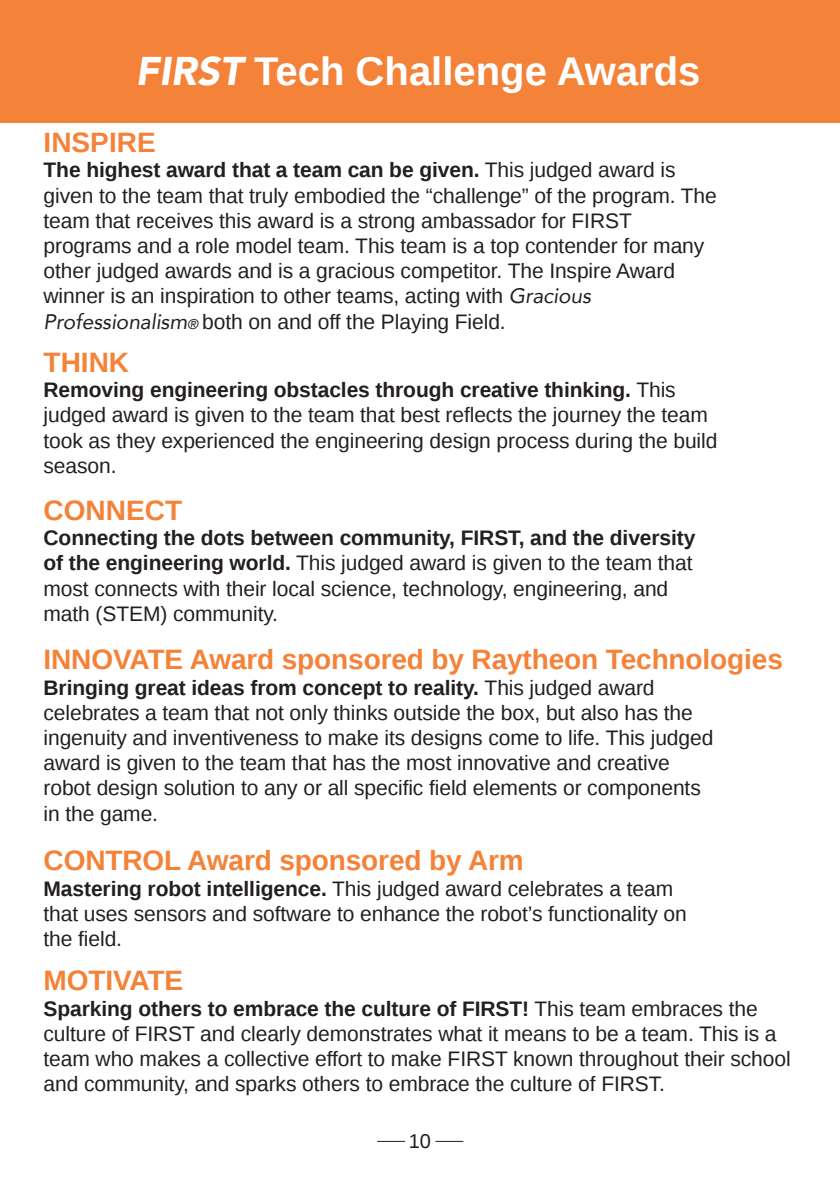
<style>
.page{position:relative;width:840px;height:1191px;background:#fff}
.page>*{position:absolute;margin:0;border:0;box-sizing:border-box;transform-origin:0 0}
.t1{font:700 40px "Ascender Sans W01";color:#fff}
.t2{font:700 28px "Ascender Sans W01";letter-spacing:-.005em;color:#f48238}
.t3{font:21px/25.2px "Ascender Sans W01";letter-spacing:-.005em;color:#231f20}
.t4{font:700 21px "Ascender Sans W01";letter-spacing:-.005em;color:#231f20}
.t5{font:20px "Ascender Sans W01";color:#231f20}
.s1{font-family:"Avenir";font-weight:900;font-style:italic}
.s2{font-weight:400}
.s3{font-family:"Avenir";font-style:italic}
.s4{font-family:"Avenir";font-style:italic;font-size:14px}
.s5{font-weight:700}
</style>
<div class="page">
<div style="left:0;top:0;width:839px;height:122px;background:#f48238"></div>
<svg style="left:377px;top:1140px;width:28px;height:1px"></svg>
<svg style="left:435px;top:1140px;width:28px;height:1px"></svg>
<p class="t1" style="left:135px;top:49px;width:566px"><span class="s1">FIRST</span> Tech Challenge Awards</p>
<p class="t2" style="left:44px;top:127px;width:114px">INSPIRE</p>
<p class="t4" style="left:44px;top:158px;width:633px">The highest award that a team can be given. <span class="s2">This judged award is</span></p>
<p class="t3" style="left:44px;top:183px;width:674px">given to the team that truly embodied the “challenge” of the program. The</p>
<p class="t3" style="left:44px;top:208px;width:589px">team that receives this award is a strong ambassador for FIRST</p>
<p class="t3" style="left:44px;top:233px;width:662px">programs and a role model team. This team is a top contender for many</p>
<p class="t3" style="left:44px;top:259px;width:632px">other judged awards and is a gracious competitor. The Inspire Award</p>
<p class="t3" style="left:44px;top:284px;width:548px">winner is an inspiration to other teams, acting with <span class="s3">Gracious</span></p>
<p class="t3" style="left:44px;top:309px;width:463px"><span class="s3">Professionalism</span><span class="s4">®</span> both on and off the Playing Field.</p>
<p class="t2" style="left:44px;top:347px;width:87px">THINK</p>
<p class="t4" style="left:44px;top:378px;width:633px">Removing engineering obstacles through creative thinking. <span class="s2">This</span></p>
<p class="t3" style="left:44px;top:403px;width:665px">judged award is given to the team that best reflects the journey the team</p>
<p class="t3" style="left:44px;top:428px;width:675px">took as they experienced the engineering design process during the build</p>
<p class="t3" style="left:44px;top:453px;width:74px">season.</p>
<p class="t2" style="left:44px;top:495px;width:140px">CONNECT</p>
<p class="t4" style="left:44px;top:526px;width:653px">Connecting the dots between community, FIRST, and the diversity</p>
<p class="t3" style="left:44px;top:551px;width:650px"><span class="s5">of the engineering world.</span> This judged award is given to the team that</p>
<p class="t3" style="left:44px;top:576px;width:626px">most connects with their local science, technology, engineering, and</p>
<p class="t3" style="left:44px;top:601px;width:236px">math (STEM) community.</p>
<p class="t2" style="left:44px;top:644px;width:740px">INNOVATE Award sponsored by Raytheon Technologies</p>
<p class="t4" style="left:44px;top:676px;width:612px">Bringing great ideas from concept to reality. <span class="s2">This judged award</span></p>
<p class="t3" style="left:44px;top:700px;width:650px">celebrates a team that not only thinks outside the box, but also has the</p>
<p class="t3" style="left:44px;top:725px;width:671px">ingenuity and inventiveness to make its designs come to life. This judged</p>
<p class="t3" style="left:44px;top:750px;width:627px">award is given to the team that has the most innovative and creative</p>
<p class="t3" style="left:44px;top:776px;width:658px">robot design solution to any or all specific field elements or components</p>
<p class="t3" style="left:44px;top:801px;width:116px">in the game.</p>
<p class="t2" style="left:44px;top:845px;width:481px">CONTROL Award sponsored by Arm</p>
<p class="t3" style="left:44px;top:876px;width:630px"><span class="s5">Mastering robot intelligence.</span> This judged award celebrates a team</p>
<p class="t3" style="left:44px;top:901px;width:644px">that uses sensors and software to enhance the robot’s functionality on</p>
<p class="t3" style="left:44px;top:926px;width:80px">the field.</p>
<p class="t2" style="left:44px;top:965px;width:141px">MOTIVATE</p>
<p class="t3" style="left:44px;top:996px;width:748px"><span class="s5">Sparking others to embrace the culture of FIRST!</span> This team embraces the culture of FIRST and clearly demonstrates what it means to be a team. This is a team who makes a collective effort to make FIRST known throughout their school and community, and sparks others to embrace the culture of FIRST.</p>
<p class="t5" style="left:408px;top:1130px;width:24px">10</p>
</div>
